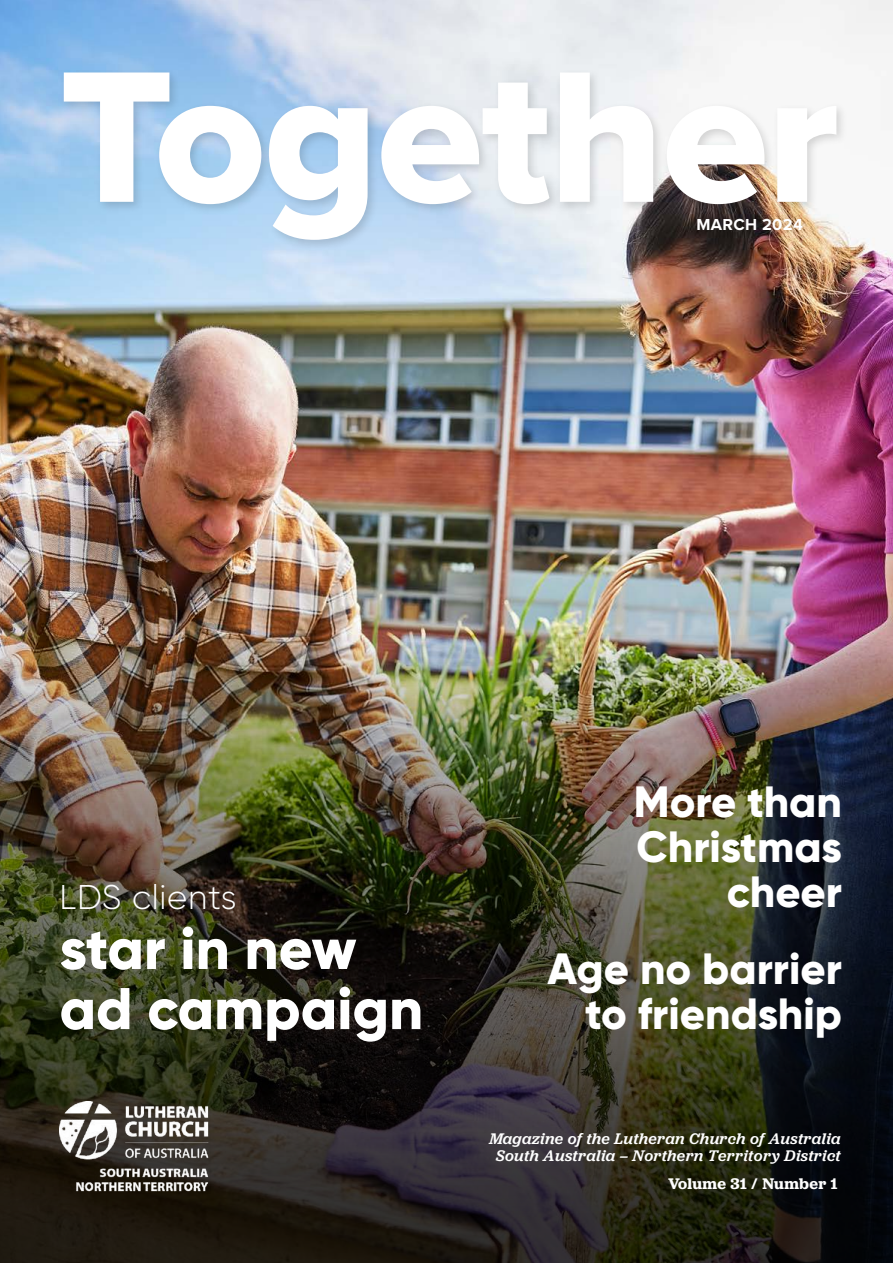
<style>
.page{position:relative;width:893px;height:1263px;background:#fff}
.page>*{position:absolute;margin:0;border:0;box-sizing:border-box;transform-origin:0 0}
.t1{font:193.8px "Proxima Nova Extrabld";letter-spacing:-.01em;color:#fff}
.t2{font:800 58.65px/60.2px "Gilroy";color:#fff}
.t3{font:800 43.65px/44.8px "Gilroy";color:#fff;text-align:right}
.t4{font:300 34.2px "Gilroy";letter-spacing:.02em;color:#fff}
.t5{font:700 16.5px "Proxima Nova";letter-spacing:.02em;color:#fff}
.t6{font:italic 500 16.05px/17.2px "Jubilat";letter-spacing:.02em;color:#fff;text-align:center}
.t7{font:600 16.05px "Jubilat";letter-spacing:.02em;color:#fff}
</style>
<div class="page">
<img style="left:0;top:0;width:893px;height:631px">
<img style="left:0;top:631px;width:893px;height:632px">
<div style="left:58px;top:68px;width:789px;height:184px;background:#000;opacity:.15"></div>
<div style="left:689px;top:210px;width:122px;height:29px;background:#000;opacity:.15"></div>
<img style="left:60px;top:1102px;width:151px;height:92px">
<h1 class="t1" style="left:60px;top:-7px;width:781px">Together</h1>
<p class="t5" style="left:696px;top:212px;width:108px">MARCH 2024</p>
<h3 class="t4" style="left:60px;top:876px;width:178px">LDS clients</h3>
<h2 class="t2" style="left:60px;top:918px;width:365px">star in new ad campaign</h2>
<h3 class="t3" style="left:634px;top:779px;width:210px">More than<br>Christmas cheer</h3>
<h3 class="t3" style="left:548px;top:946px;width:296px">Age no barrier to friendship</h3>
<p class="t6" style="left:490px;top:1129px;width:353px">Magazine of the Lutheran Church of Australia<br>South Australia – Northern Territory District</p>
<p class="t7" style="left:668px;top:1173px;width:171px">Volume 31 / Number 1</p>
</div>
